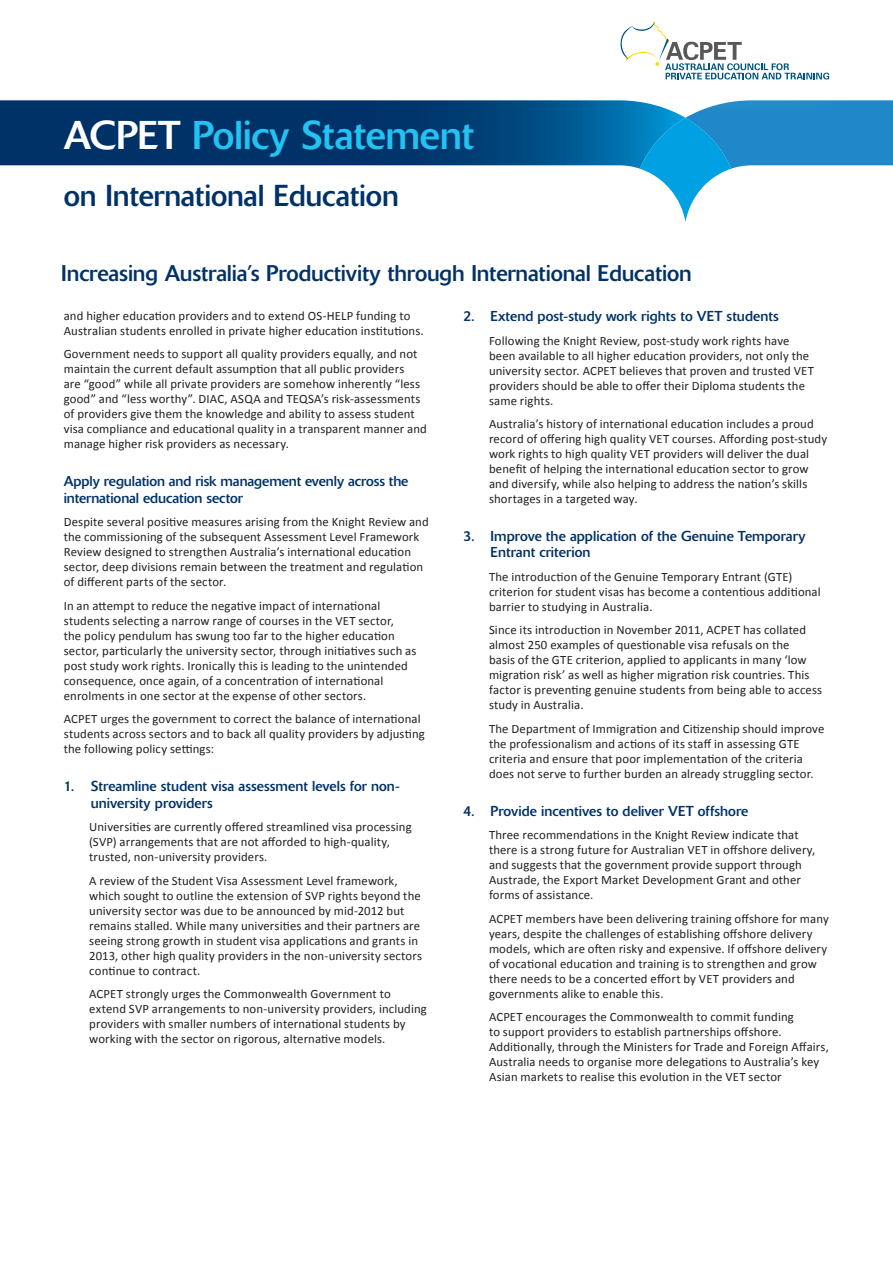
<style>
.page{position:relative;width:893px;height:1263px;background:#fff}
.page>*{position:absolute;margin:0;border:0;box-sizing:border-box;transform-origin:0 0}
.t1{font:39.75px "Delta";letter-spacing:-.005em;color:#22c2f3}
.t2{font:30px "Delta";letter-spacing:-.005em;color:#003268}
.t3{font:22.5px "Delta";letter-spacing:-.005em;color:#003268}
.t4{font:14.25px/16.5px "Delta";letter-spacing:.005em;color:#003268}
.t5{font:12.75px/15px "Calibri";letter-spacing:.01em;color:#231f20}
.s1{color:#fff}
</style>
<div class="page">
<svg style="left:0;top:100px;width:640px;height:69px;background:#0e477a"></svg>
<svg style="left:640px;top:100px;width:253px;height:122px"></svg>
<svg style="left:588px;top:40px;width:272px;height:74px"></svg>
<svg style="left:621px;top:21px;width:208px;height:59px"></svg>
<h1 class="t1" style="left:64px;top:112px;width:412px"><span class="s1">ACPET</span> Policy Statement</h1>
<h2 class="t2" style="left:64px;top:178px;width:337px">on International Education</h2>
<h3 class="t3" style="left:61px;top:260px;width:632px">Increasing Australia’s Productivity through International Education</h3>
<p class="t5" style="left:64px;top:308px;width:361px">and higher education providers and to extend OS-HELP funding to<br>Australian students enrolled in private higher education institutions.</p>
<p class="t5" style="left:64px;top:346px;width:365px">Government needs to support all quality providers equally, and not maintain the current default assumption that all public providers<br>are “good” while all private providers are somehow inherently “less good” and “less worthy”. DIAC, ASQA and TEQSA’s risk-assessments of providers give them the knowledge and ability to assess student visa compliance and educational quality in a transparent manner and manage higher risk providers as necessary.</p>
<p class="t4" style="left:64px;top:473px;width:346px">Apply regulation and risk management evenly across the international education sector</p>
<p class="t5" style="left:64px;top:514px;width:366px">Despite several positive measures arising from the Knight Review and the commissioning of the subsequent Assessment Level Framework Review designed to strengthen Australia’s international education sector, deep divisions remain between the treatment and regulation of different parts of the sector.</p>
<p class="t5" style="left:64px;top:597px;width:354px">In an attempt to reduce the negative impact of international students selecting a narrow range of courses in the VET sector,<br>the policy pendulum has swung too far to the higher education sector, particularly the university sector, through initiatives such as post study work rights. Ironically this is leading to the unintended consequence, once again, of a concentration of international enrolments in one sector at the expense of other sectors.</p>
<p class="t5" style="left:64px;top:711px;width:363px">ACPET urges the government to correct the balance of international students across sectors and to back all quality providers by adjusting the following policy settings:</p>
<p class="t4" style="left:91px;top:778px;width:311px;text-indent:-27px">1. Streamline student visa assessment levels for non&shy;university providers</p>
<p class="t5" style="left:89px;top:819px;width:324px">Universities are currently offered streamlined visa processing (SVP) arrangements that are not afforded to high-quality, trusted, non-university providers.</p>
<p class="t5" style="left:89px;top:872px;width:334px">A review of the Student Visa Assessment Level framework, which sought to outline the extension of SVP rights beyond the university sector was due to be announced by mid-2012 but remains stalled. While many universities and their partners are seeing strong growth in student visa applications and grants in 2013, other high quality providers in the non-university sectors continue to contract.</p>
<p class="t5" style="left:89px;top:986px;width:339px">ACPET strongly urges the Commonwealth Government to extend SVP arrangements to non-university providers, including providers with smaller numbers of international students by working with the sector on rigorous, alternative models.</p>
<p class="t4" style="left:463px;top:308px;width:317px">2. Extend post-study work rights to VET students</p>
<p class="t5" style="left:489px;top:332px;width:326px">Following the Knight Review, post-study work rights have been available to all higher education providers, not only the university sector. ACPET believes that proven and trusted VET providers should be able to offer their Diploma students the same rights.</p>
<p class="t5" style="left:489px;top:416px;width:340px">Australia’s history of international education includes a proud record of offering high quality VET courses. Affording post-study work rights to high quality VET providers will deliver the dual benefit of helping the international education sector to grow and diversify, while also helping to address the nation’s skills shortages in a targeted way.</p>
<p class="t4" style="left:490px;top:528px;width:317px;text-indent:-27px">3. Improve the application of the Genuine Temporary<br>Entrant criterion</p>
<p class="t5" style="left:489px;top:569px;width:333px">The introduction of the Genuine Temporary Entrant (GTE) criterion for student visas has become a contentious additional barrier to studying in Australia.</p>
<p class="t5" style="left:489px;top:622px;width:335px">Since its introduction in November 2011, ACPET has collated almost 250 examples of questionable visa refusals on the<br>basis of the GTE criterion, applied to applicants in many ‘low migration risk’ as well as higher migration risk countries. This factor is preventing genuine students from being able to access study in Australia.</p>
<p class="t5" style="left:489px;top:720px;width:337px">The Department of Immigration and Citizenship should improve the professionalism and actions of its staff in assessing GTE criteria and ensure that poor implementation of the criteria does not serve to further burden an already struggling sector.</p>
<p class="t4" style="left:463px;top:802px;width:286px">4. Provide incentives to deliver VET offshore</p>
<p class="t5" style="left:489px;top:827px;width:328px">Three recommendations in the Knight Review indicate that there is a strong future for Australian VET in offshore delivery, and suggests that the government provide support through Austrade, the Export Market Development Grant and other forms of assistance.</p>
<p class="t5" style="left:489px;top:910px;width:341px">ACPET members have been delivering training offshore for many years, despite the challenges of establishing offshore delivery models, which are often risky and expensive. If offshore delivery of vocational education and training is to strengthen and grow there needs to be a concerted effort by VET providers and governments alike to enable this.</p>
<p class="t5" style="left:489px;top:1009px;width:341px">ACPET encourages the Commonwealth to commit funding<br>to support providers to establish partnerships offshore.<br>Additionally, through the Ministers for Trade and Foreign Affairs, Australia needs to organise more delegations to Australia’s key Asian markets to realise this evolution in the VET sector</p>
</div>
